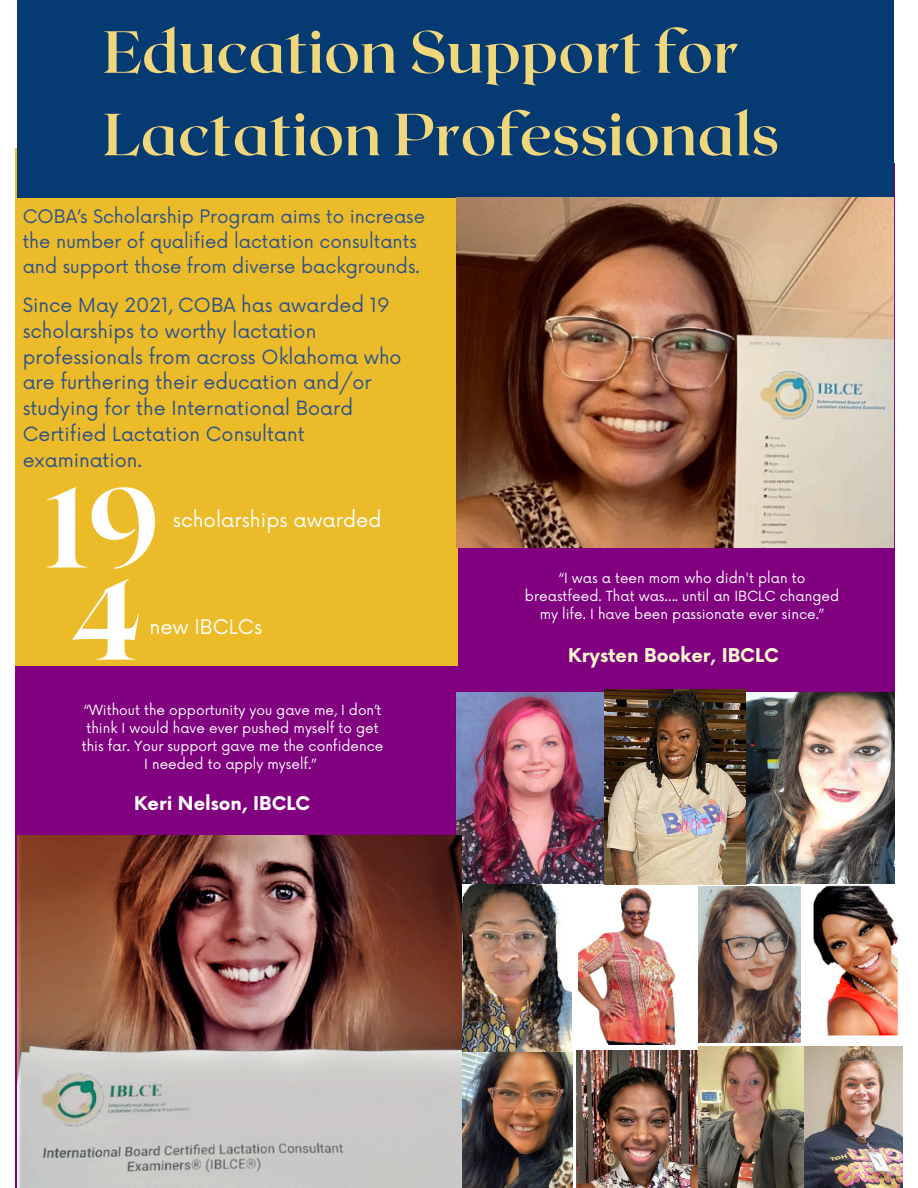
<style>
.page{position:relative;width:918px;height:1188px;background:#fff}
.page>*{position:absolute;margin:0;border:0;box-sizing:border-box;transform-origin:0 0}
.t1{font:800 112.35px "Roxborough CF";color:#fff}
.t2{font:700 59.25px/82.5px "Roxborough CF";color:#f1d77b}
.t3{font:19.65px "Now";color:#fff}
.t4{font:19.05px/25.8px "Now";color:#2c518c}
.t5{font:700 18.6px "Now";color:#fef8cb}
.t6{font:700 18.45px "Now";color:#fff}
.t7{font:18.15px/24.8px "Now";color:#2c518c}
.t8{font:13.65px/18px "Now";color:#fff;text-align:center}
</style>
<div class="page">
<img style="left:462px;top:1052px;width:110px;height:136px">
<div style="left:427px;top:163px;width:468px;height:530px;background:#800080"></div>
<div style="left:15px;top:148px;width:442px;height:530px;background:#ebbb29"></div>
<div style="left:17px;top:0;width:877px;height:197px;background:#063a72"></div>
<div style="left:15px;top:666px;width:442px;height:522px;background:#800080"></div>
<img style="left:457px;top:197px;width:437px;height:350px">
<img style="left:457px;top:693px;width:148px;height:191px">
<img style="left:605px;top:689px;width:141px;height:196px">
<img style="left:576px;top:1051px;width:122px;height:137px">
<img style="left:801px;top:1046px;width:102px;height:142px">
<img style="left:747px;top:693px;width:147px;height:191px">
<img style="left:462px;top:884px;width:110px;height:168px">
<img style="left:698px;top:1047px;width:105px;height:141px">
<img style="left:17px;top:835px;width:445px;height:353px">
<img style="left:698px;top:886px;width:103px;height:157px">
<img style="left:813px;top:885px;width:86px;height:151px">
<img style="left:578px;top:887px;width:97px;height:158px">
<p class="t2" style="left:103px;top:8px;width:678px">Education Support for<br>Lactation Professionals</p>
<p class="t7" style="left:23px;top:205px;width:404px">COBA’s Scholarship Program aims to increase the number of qualified lactation consultants and support those from diverse backgrounds.</p>
<h1 class="t4" style="left:23px;top:293px;width:381px">Since May 2021, COBA has awarded 19 scholarships to worthy lactation professionals from across Oklahoma who are furthering their education and/or studying for the International Board Certified Lactation Consultant examination.</h1>
<p class="t1" style="left:47px;top:455px;width:114px">19</p>
<p class="t3" style="left:173px;top:509px;width:210px">scholarships awarded</p>
<p class="t1" style="left:69px;top:547px;width:74px">4</p>
<h2 class="t3" style="left:149px;top:616px;width:114px">new IBCLCs</h2>
<h3 class="t8" style="left:82px;top:701px;width:303px">“Without the opportunity you gave me, I don’t think I would have ever pushed myself to get this far. Your support gave me the confidence I needed to apply myself.”</h3>
<h3 class="t6" style="left:134px;top:793px;width:178px">Keri Nelson, IBCLC</h3>
<h3 class="t8" style="left:525px;top:570px;width:316px">“I was a teen mom who didn't plan to breastfeed. That was…. until an IBCLC changed my life. I have been passionate ever since.”</h3>
<h3 class="t5" style="left:568px;top:645px;width:212px">Krysten Booker, IBCLC</h3>
</div>
